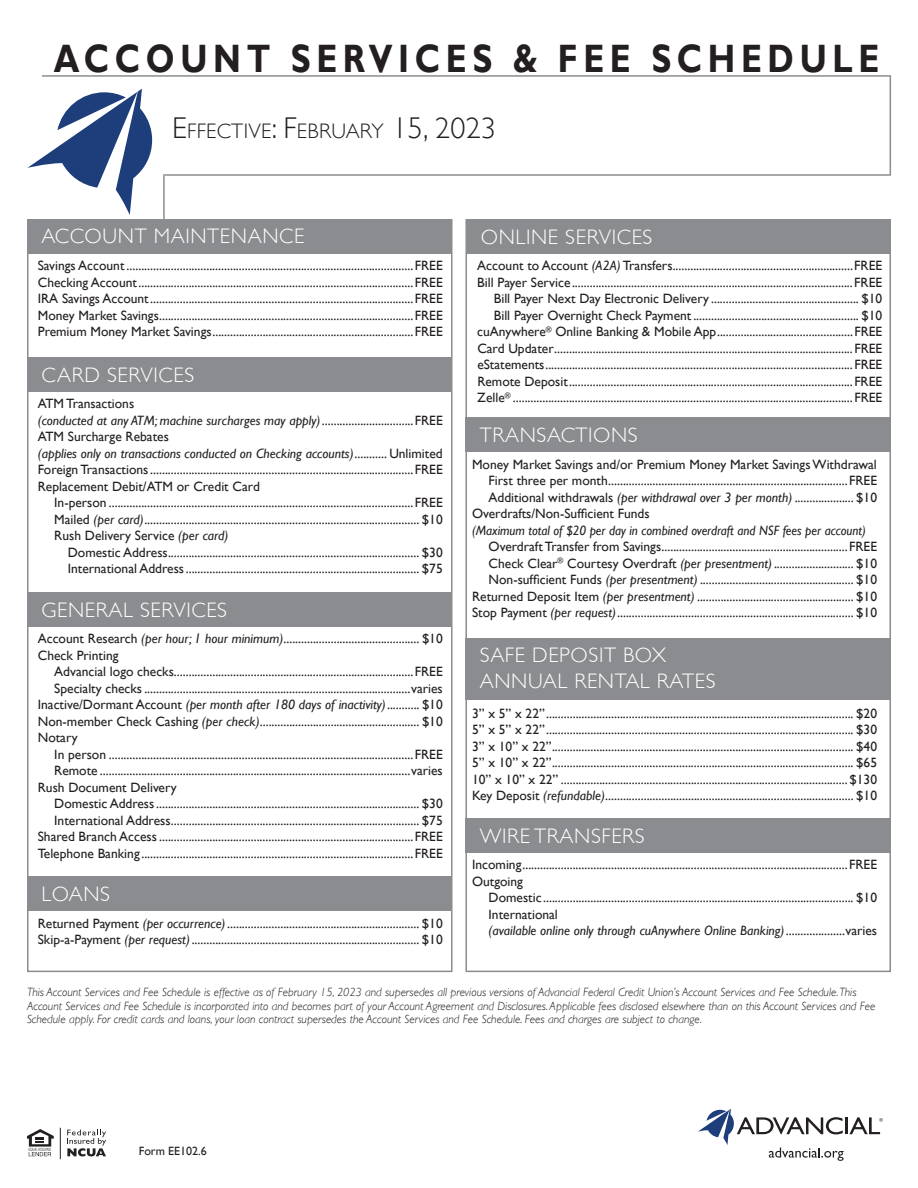
<style>
.page{position:relative;width:918px;height:1188px;background:#fff}
.page>*{position:absolute;margin:0;border:0;box-sizing:border-box;transform-origin:0 0}
.t1{font:700 39.6px "Gill Sans";letter-spacing:.17em;color:#231f20;scale:.83 1}
.t2{font:300 21px/25.2px "Gill Sans";letter-spacing:.03em;color:#fff}
.t3{font:300 21px "Gill Sans";letter-spacing:.015em;color:#231f20}
.t4{font:13.5px/16.5px "Gill Sans";color:#231f20}
.t5{font:italic 13.5px "Gill Sans";color:#231f20;scale:.95 1}
.t6{font:italic 300 12px/13.5px "Gill Sans";color:#231f20}
.t7{font:12px "Gill Sans";color:#231f20}
.s1{font-size:30px}
.s2{font-style:italic}
</style>
<div class="page">
<hr style="left:163px;top:174px;width:2px;height:74px;background:#8a8c8f">
<div style="left:27px;top:219px;width:426px;height:753px;background:#fff;border:2px solid #8a8c8f"></div>
<div style="left:465px;top:219px;width:426px;height:753px;background:#fff;border:2px solid #8a8c8f"></div>
<div style="left:27px;top:219px;width:425px;height:34px;background:#8a8c8f"></div>
<div style="left:27px;top:357px;width:425px;height:35px;background:#8a8c8f"></div>
<div style="left:27px;top:592px;width:425px;height:35px;background:#8a8c8f"></div>
<div style="left:27px;top:877px;width:425px;height:34px;background:#8a8c8f"></div>
<div style="left:467px;top:219px;width:424px;height:35px;background:#8a8c8f"></div>
<div style="left:465px;top:418px;width:425px;height:34px;background:#8a8c8f"></div>
<div style="left:465px;top:818px;width:425px;height:35px;background:#8a8c8f"></div>
<div style="left:465px;top:638px;width:425px;height:61px;background:#8a8c8f"></div>
<hr style="left:42px;top:75px;width:849px;height:2px;background:#8a8c8f">
<hr style="left:890px;top:76px;width:1px;height:99px;background:#8a8c8f">
<hr style="left:165px;top:174px;width:726px;height:2px;background:#8a8c8f">
<svg style="left:27px;top:89px;width:125px;height:126px"></svg>
<svg style="left:67px;top:1130px;width:39px;height:26px"></svg>
<svg style="left:27px;top:1129px;width:27px;height:27px"></svg>
<hr style="left:60px;top:1128px;width:1px;height:31px;background:#231f20">
<svg style="left:698px;top:1109px;width:185px;height:52px"></svg>
<h1 class="t1" style="left:54px;top:34px;width:996px">ACCOUNT SERVICES &amp; FEE SCHEDULE</h1>
<h2 class="t3" style="left:172px;top:114px;width:325px"><span class="s1">E</span>FFECTIVE<span class="s1">: F</span>EBRUARY <span class="s1">15, 2023</span></h2>
<h2 class="t2" style="left:41px;top:223px;width:264px">ACCOUNT MAINTENANCE</h2>
<p class="t4" style="left:38px;top:258px;width:407px;text-align:justify">Savings Account.................................................................................................FREE Checking Account.............................................................................................FREE IRA Savings Account.........................................................................................FREE Money Market Savings......................................................................................FREE Premium Money Market Savings....................................................................FREE</p>
<h2 class="t2" style="left:41px;top:361px;width:154px">CARD SERVICES</h2>
<p class="t4" style="left:38px;top:396px;width:407px">ATM Transactions<br><span class="s2">(conducted at any ATM; machine surcharges may apply)</span>...............................FREE ATM Surcharge Rebates<br><span class="s2">(applies only on transactions conducted on Checking accounts)</span>........... Unlimited Foreign Transactions.........................................................................................FREE Replacement Debit/ATM or Credit Card</p>
<p class="t4" style="left:54px;top:495px;width:390px;text-align:justify">In-person .......................................................................................................FREE Mailed <span class="s2">(per card)</span>............................................................................................. $10<br>Rush Delivery Service <span class="s2">(per card)</span></p>
<p class="t4" style="left:68px;top:544px;width:377px">Domestic Address..................................................................................... $30<br>International Address............................................................................... $75</p>
<h2 class="t2" style="left:41px;top:596px;width:187px">GENERAL SERVICES</h2>
<p class="t4" style="left:38px;top:631px;width:406px">Account Research <span class="s2">(per hour; 1 hour minimum)</span>.............................................. $10<br>Check Printing</p>
<p class="t4" style="left:54px;top:664px;width:390px">Advancial logo checks.................................................................................FREE</p>
<p class="t4" style="left:54px;top:680px;width:390px">Specialty checks ..........................................................................................varies</p>
<p class="t4" style="left:38px;top:697px;width:406px">Inactive/Dormant Account <span class="s2">(per month after 180 days of inactivity)</span>........... $10</p>
<p class="t4" style="left:38px;top:713px;width:406px">Non-member Check Cashing <span class="s2">(per check)</span>...................................................... $10</p>
<p class="t4" style="left:38px;top:730px;width:41px">Notary</p>
<p class="t4" style="left:54px;top:746px;width:390px">In person .......................................................................................................FREE</p>
<p class="t4" style="left:54px;top:763px;width:390px">Remote .........................................................................................................varies</p>
<p class="t4" style="left:38px;top:779px;width:140px">Rush Document Delivery</p>
<p class="t4" style="left:54px;top:796px;width:390px">Domestic Address......................................................................................... $30</p>
<p class="t4" style="left:54px;top:812px;width:390px">International Address.................................................................................... $75</p>
<p class="t4" style="left:38px;top:829px;width:406px">Shared Branch Access ......................................................................................FREE</p>
<p class="t4" style="left:38px;top:845px;width:407px">Telephone Banking ............................................................................................FREE</p>
<h2 class="t2" style="left:41px;top:880px;width:70px">LOANS</h2>
<p class="t4" style="left:38px;top:915px;width:406px">Returned Payment <span class="s2">(per occurrence)</span>................................................................. $10<br>Skip-a-Payment <span class="s2">(per request)</span>............................................................................. $10</p>
<h2 class="t2" style="left:481px;top:223px;width:173px">ONLINE SERVICES</h2>
<p class="t4" style="left:477px;top:258px;width:407px;text-align:right">Account to Account <span class="s2">(A2A)</span> Transfers.............................................................FREE Bill Payer Service...............................................................................................FREE Bill Payer Next Day Electronic Delivery .................................................. $10<br>Bill Payer Overnight Check Payment........................................................ $10 cuAnywhere<sup>®</sup> Online Banking &amp; Mobile App..............................................FREE Card Updater.....................................................................................................FREE eStatements........................................................................................................FREE Remote Deposit................................................................................................FREE Zelle<sup>®</sup> ...................................................................................................................FREE</p>
<h2 class="t2" style="left:480px;top:422px;width:159px">TRANSACTIONS</h2>
<p class="t4" style="left:472px;top:456px;width:406px">Money Market Savings and/or Premium Money Market Savings Withdrawal</p>
<p class="t4" style="left:489px;top:473px;width:390px">First three per month.................................................................................FREE</p>
<p class="t4" style="left:489px;top:489px;width:390px">Additional withdrawals <span class="s2">(per withdrawal over 3 per month)</span> .................... $10</p>
<p class="t4" style="left:472px;top:506px;width:179px">Overdrafts/Non-Sufficient Funds</p>
<p class="t5" style="left:472px;top:522px;width:416px">(Maximum total of $20 per day in combined overdraft and NSF fees per account)</p>
<p class="t4" style="left:472px;top:539px;width:406px;text-align:right">Overdraft Transfer from Savings...............................................................FREE Check Clear<sup>®</sup> Courtesy Overdraft <span class="s2">(per presentment)</span>........................... $10<br>Non-sufficient Funds <span class="s2">(per presentment)</span> .................................................... $10<br>Returned Deposit Item <span class="s2">(per presentment)</span> ..................................................... $10<br>Stop Payment <span class="s2">(per request)</span>................................................................................ $10</p>
<h2 class="t2" style="left:480px;top:642px;width:237px">SAFE DEPOSIT BOX<br>ANNUAL RENTAL RATES</h2>
<p class="t4" style="left:472px;top:705px;width:407px;text-align:justify">3” x 5” x 22”........................................................................................................ $20<br>5” x 5” x 22”........................................................................................................ $30<br>3” x 10” x 22”...................................................................................................... $40<br>5” x 10” x 22”...................................................................................................... $65<br>10” x 10” x 22” ................................................................................................. $130<br>Key Deposit <span class="s2">(refundable)</span>.................................................................................... $10</p>
<h2 class="t2" style="left:480px;top:822px;width:166px">WIRE TRANSFERS</h2>
<p class="t4" style="left:472px;top:857px;width:406px">Incoming..............................................................................................................FREE<br>Outgoing</p>
<p class="t4" style="left:489px;top:890px;width:390px">Domestic ......................................................................................................... $10<br>International<br><span class="s2">(available online only through cuAnywhere Online Banking)</span>....................varies</p>
<p class="t6" style="left:27px;top:985px;width:850px">This Account Services and Fee Schedule is effective as of February 15, 2023 and supersedes all previous versions of Advancial Federal Credit Union’s Account Services and Fee Schedule. This<br>Account Services and Fee Schedule is incorporated into and becomes part of your Account Agreement and Disclosures. Applicable fees disclosed elsewhere than on this Account Services and Fee<br>Schedule apply. For credit cards and loans, your loan contract supersedes the Account Services and Fee Schedule. Fees and charges are subject to change.</p>
<p class="t7" style="left:139px;top:1144px;width:70px">Form EE102.6</p>
</div>
